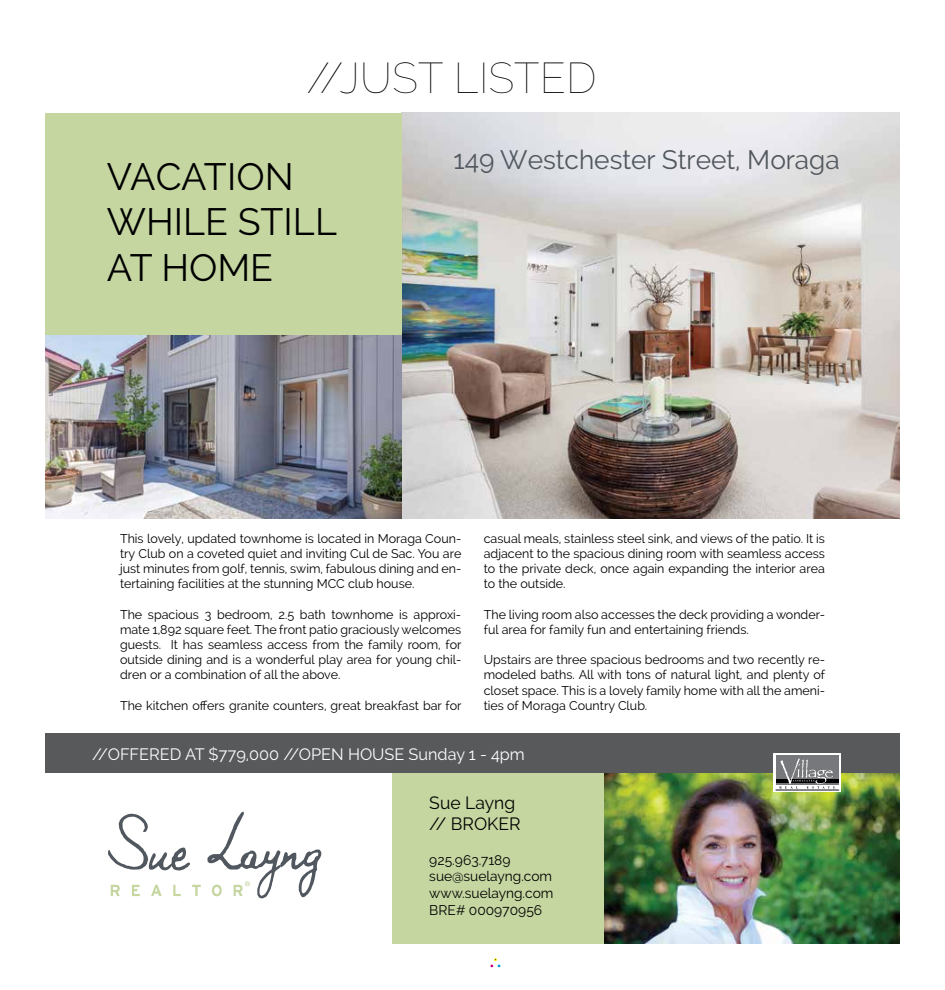
<style>
.page{position:relative;width:945px;height:990px;background:#fff}
.page>*{position:absolute;margin:0;border:0;box-sizing:border-box;transform-origin:0 0}
.t1{font:100 43px "Raleway";color:#000}
.t2{font:38px/45.5px "Raleway";color:#000}
.t3{font:26.5px "Raleway";color:#51575e}
.t4{font:17.75px/21.2px "Raleway";color:#000}
.t5{font:16.5px "Raleway";color:#fff}
.t6{font:13.88px/16.8px "Raleway";color:#000}
.t7{font:12.62px/15.1px "Raleway";color:#000;text-align:justify}
</style>
<div class="page">
<div style="left:490px;top:958px;width:11px;height:10px;border:1px solid #fff"></div>
<img style="left:401px;top:113px;width:499px;height:405px">
<div style="left:392px;top:773px;width:508px;height:171px;background:#c5d6a1"></div>
<img style="left:605px;top:773px;width:295px;height:171px">
<div style="left:45px;top:113px;width:356px;height:244px;background:#c5d6a1"></div>
<svg style="left:108px;top:814px;width:82px;height:57px"></svg>
<svg style="left:111px;top:885px;width:9px;height:11px"></svg>
<svg style="left:132px;top:885px;width:8px;height:11px"></svg>
<svg style="left:151px;top:885px;width:11px;height:11px"></svg>
<svg style="left:173px;top:885px;width:8px;height:11px"></svg>
<svg style="left:192px;top:885px;width:9px;height:11px"></svg>
<svg style="left:208px;top:812px;width:113px;height:86px"></svg>
<div style="left:45px;top:733px;width:855px;height:40px;background:#58595b"></div>
<svg style="left:774px;top:754px;width:67px;height:38px"></svg>
<div style="left:776px;top:756px;width:63px;height:29px;background:#77787b"></div>
<hr style="left:776px;top:779px;width:63px;height:3px;background:#000">
<div style="left:776px;top:790px;width:63px;height:1px;border:1px solid #808285"></div>
<svg style="left:779px;top:759px;width:56px;height:30px"></svg>
<img style="left:45px;top:336px;width:356px;height:182px">
<h1 class="t1" style="left:307px;top:52px;width:291px">//JUST LISTED</h1>
<h2 class="t2" style="left:107px;top:153px;width:232px">VACATION<br>WHILE STILL<br>AT HOME</h2>
<h3 class="t3" style="left:454px;top:144px;width:388px">149 Westchester Street, Moraga</h3>
<p class="t7" style="left:120px;top:531px;width:343px">This lovely, updated townhome is located in Moraga Coun&shy;try Club on a coveted quiet and inviting Cul de Sac. You are just minutes from golf, tennis, swim, fabulous dining and en&shy;tertaining facilities at the stunning MCC club house.</p>
<p class="t7" style="left:120px;top:607px;width:343px">The spacious 3 bedroom, 2.5 bath townhome is approxi&shy;mate 1,892 square feet. The front patio graciously welcomes guests. It has seamless access from the family room, for outside dining and is a wonderful play area for young chil&shy;dren or a combination of all the above.</p>
<p class="t7" style="left:120px;top:698px;width:343px">The kitchen offers granite counters, great breakfast bar for</p>
<p class="t7" style="left:484px;top:531px;width:343px">casual meals, stainless steel sink, and views of the patio. It is adjacent to the spacious dining room with seamless access to the private deck, once again expanding the interior area to the outside.</p>
<p class="t7" style="left:484px;top:607px;width:343px">The living room also accesses the deck providing a wonder&shy;ful area for family fun and entertaining friends.</p>
<p class="t7" style="left:484px;top:652px;width:343px">Upstairs are three spacious bedrooms and two recently re&shy;modeled baths. All with tons of natural light, and plenty of closet space. This is a lovely family home with all the ameni&shy;ties of Moraga Country Club.</p>
<h3 class="t5" style="left:92px;top:745px;width:434px">//OFFERED AT $779,000 //OPEN HOUSE Sunday 1 - 4pm</h3>
<h3 class="t4" style="left:429px;top:792px;width:93px">Sue Layng // BROKER</h3>
<p class="t6" style="left:429px;top:851px;width:126px">925.963.7189 sue@suelayng.com www.suelayng.com<br>BRE# 000970956</p>
</div>
